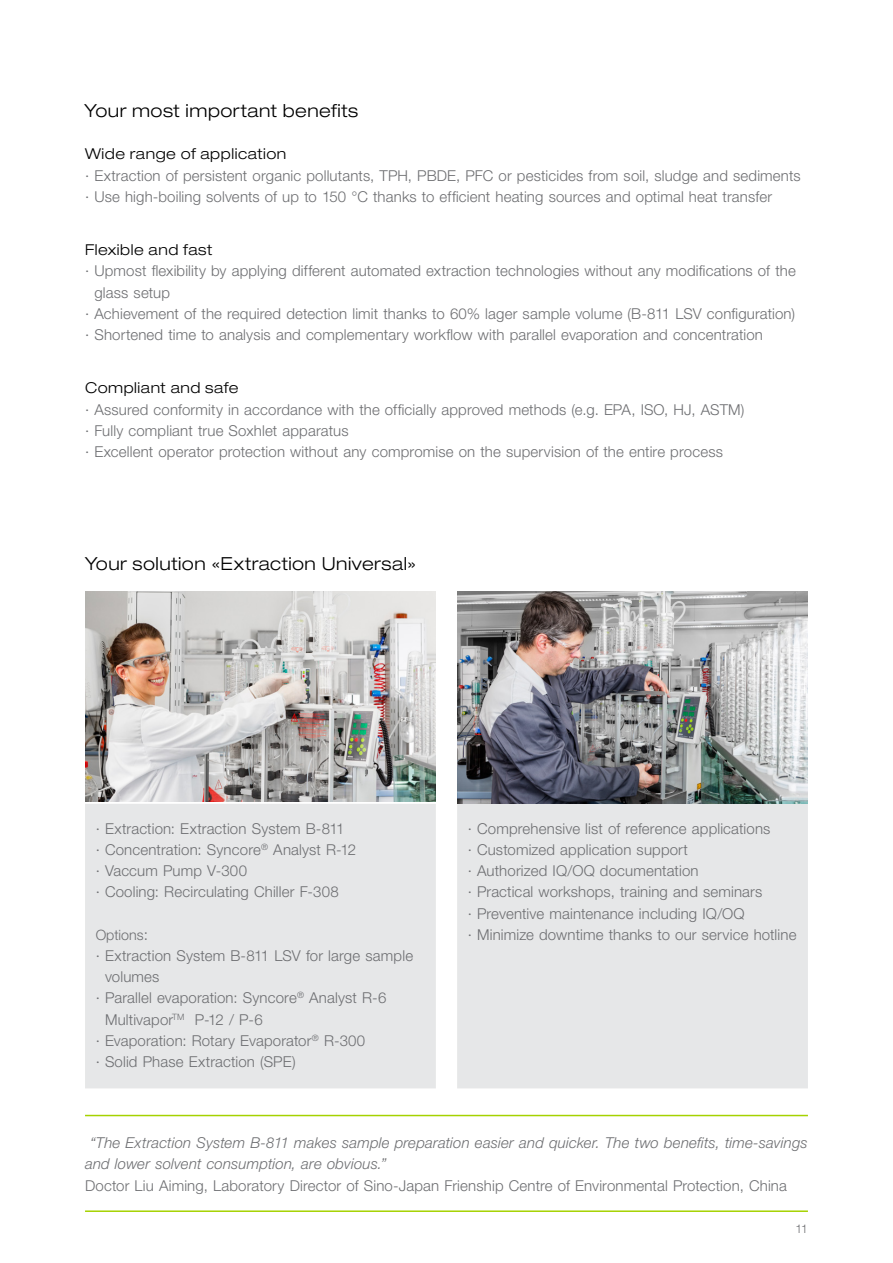
<style>
.page{position:relative;width:893px;height:1263px;background:#fff}
.page>*{position:absolute;margin:0;border:0;box-sizing:border-box;transform-origin:0 0}
.EN_Table_Title{font:300 expanded 18px "Helvetica Neue LT Std";letter-spacing:.025em;color:#000}
.EN_Title{font:300 expanded 18px "Helvetica Neue LT Std";letter-spacing:.025em;color:#000}
.EN_Body_text_left{font:300 15px/21.1px "Helvetica Neue LT Std";letter-spacing:.01em;color:#6d6e71}
.EN_Body_text_left-2{font:italic 300 15px/21.3px "Helvetica Neue LT Std";letter-spacing:.01em;color:#6d6e71}
.EN_Title_small_top_6{font:300 expanded 15px "Helvetica Neue LT Std";letter-spacing:.035em;color:#000}
.Tabelle_Text{font:300 14.25px "Helvetica Neue LT Std";color:#6d6e71}
.t1{font:300 12px "Helvetica Neue LT Std";color:#6d6e71}
.s1{font-size:15.45px}
</style>
<div class="page">
<div style="left:85px;top:804px;width:723px;height:284px;background:#e6e7e8"></div>
<img style="left:85px;top:591px;width:351px;height:211px">
<img style="left:457px;top:591px;width:351px;height:213px">
<hr style="left:85px;top:1115px;width:723px;height:1px;background:#a5d200">
<hr style="left:85px;top:1210px;width:723px;height:2px;background:#a5d200">
<p class="EN_Title" style="left:85px;top:100px;width:275px">Your most important benefits</p>
<p class="EN_Title_small_top_6" style="left:85px;top:145px;width:203px">Wide range of application</p>
<p class="EN_Body_text_left" style="left:85px;top:164px;width:717px">∙ Extraction of persistent organic pollutants, TPH, PBDE, PFC or pesticides from soil, sludge and sediments</p>
<p class="EN_Body_text_left" style="left:85px;top:186px;width:689px">∙ Use high-boiling solvents of up to 150 °C thanks to efficient heating sources and optimal heat transfer</p>
<p class="EN_Title_small_top_6" style="left:85px;top:241px;width:129px">Flexible and fast</p>
<p class="EN_Body_text_left" style="left:94px;top:260px;width:703px;text-indent:-9px">∙ Upmost flexibility by applying different automated extraction technologies without any modifications of the glass setup</p>
<p class="EN_Body_text_left" style="left:85px;top:303px;width:711px">∙ Achievement of the required detection limit thanks to 60% lager sample volume (B-811 LSV configuration)</p>
<p class="EN_Body_text_left" style="left:85px;top:324px;width:679px">∙ Shortened time to analysis and complementary workflow with parallel evaporation and concentration</p>
<p class="EN_Title_small_top_6" style="left:85px;top:379px;width:155px">Compliant and safe</p>
<p class="EN_Body_text_left" style="left:85px;top:398px;width:661px">∙ Assured conformity in accordance with the officially approved methods (e.g. EPA, ISO, HJ, ASTM)</p>
<p class="EN_Body_text_left" style="left:85px;top:420px;width:265px">∙ Fully compliant true Soxhlet apparatus</p>
<p class="EN_Body_text_left" style="left:85px;top:441px;width:639px">∙ Excellent operator protection without any compromise on the supervision of the entire process</p>
<p class="EN_Table_Title" style="left:85px;top:553px;width:333px">Your solution «Extraction Universal»</p>
<p class="EN_Body_text_left" style="left:96px;top:817px;width:250px">∙ Extraction: Extraction System B-811</p>
<p class="EN_Body_text_left" style="left:96px;top:839px;width:262px">∙ Concentration: Syncore<sup>®</sup> Analyst R-12</p>
<p class="EN_Body_text_left" style="left:96px;top:860px;width:153px">∙ Vaccum Pump V-300</p>
<p class="EN_Body_text_left" style="left:96px;top:881px;width:244px">∙ Cooling: Recirculating Chiller F-308</p>
<p class="Tabelle_Text" style="left:96px;top:926px;width:54px">Options<span class="s1">:</span></p>
<p class="EN_Body_text_left" style="left:105px;top:945px;width:310px;text-indent:-9px">∙ Extraction System B-811 LSV for large sample volumes</p>
<p class="EN_Body_text_left" style="left:105px;top:987px;width:283px;text-indent:-9px">∙ Parallel evaporation: Syncore<sup>®</sup> Analyst R-6<br>Multivapor<sup>TM</sup> P-12 / P-6</p>
<p class="EN_Body_text_left" style="left:96px;top:1030px;width:271px">∙ Evaporation: Rotary Evaporator<sup>®</sup> R-300</p>
<p class="EN_Body_text_left" style="left:96px;top:1051px;width:201px">∙ Solid Phase Extraction (SPE)</p>
<p class="EN_Body_text_left" style="left:468px;top:817px;width:304px">∙ Comprehensive list of reference applications</p>
<p class="EN_Body_text_left" style="left:468px;top:839px;width:222px">∙ Customized application support</p>
<p class="EN_Body_text_left" style="left:468px;top:860px;width:232px">∙ Authorized IQ/OQ documentation</p>
<p class="EN_Body_text_left" style="left:468px;top:881px;width:296px">∙ Practical workshops, training and seminars</p>
<p class="EN_Body_text_left" style="left:468px;top:902px;width:278px">∙ Preventive maintenance including IQ/OQ</p>
<p class="EN_Body_text_left" style="left:468px;top:923px;width:330px">∙ Minimize downtime thanks to our service hotline</p>
<p class="EN_Body_text_left-2" style="left:85px;top:1132px;width:724px;text-indent:5px">“The Extraction System B-811 makes sample preparation easier and quicker. The two benefits, time-savings and lower solvent consumption, are obvious.”</p>
<p class="EN_Body_text_left" style="left:85px;top:1174px;width:703px">Doctor Liu Aiming, Laboratory Director of Sino-Japan Frienship Centre of Environmental Protection, China</p>
<p class="t1" style="left:795px;top:1221px;width:14px">11</p>
</div>
